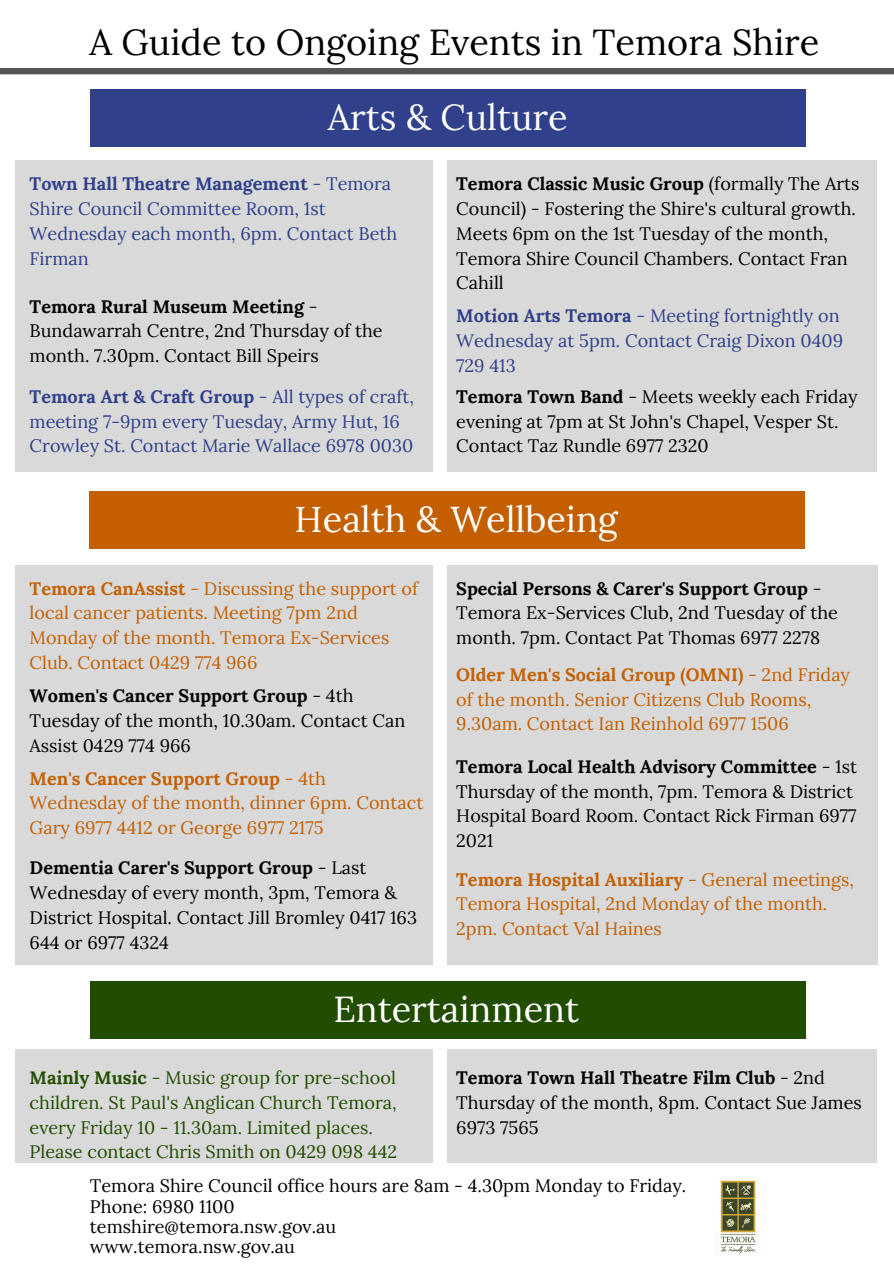
<style>
.page{position:relative;width:894px;height:1264px;background:#fff}
.page>*{position:absolute;margin:0;border:0;box-sizing:border-box;transform-origin:0 0}
.t1{font:36px "Lora";color:#fff}
.t2{font:36px "Lora";color:#000}
.t3{font:18px/24.8px "Lora";color:#000}
.t4{font:18px/24.8px "Lora";color:#c45f01}
.t5{font:18px/24.8px "Lora";color:#30408b}
.t6{font:18px/24.8px "Lora";color:#224d00}
.s1{font-weight:700}
</style>
<div class="page">
<svg style="left:0;top:68px;width:893px;height:24px"></svg>
<div style="left:90px;top:89px;width:715px;height:57px;background:#30408b"></div>
<div style="left:15px;top:160px;width:417px;height:311px;background:#d9d9d9"></div>
<div style="left:447px;top:160px;width:429px;height:311px;background:#d9d9d9"></div>
<div style="left:89px;top:491px;width:715px;height:57px;background:#c45f01"></div>
<div style="left:15px;top:565px;width:418px;height:399px;background:#d9d9d9"></div>
<div style="left:447px;top:565px;width:430px;height:399px;background:#d9d9d9"></div>
<div style="left:90px;top:981px;width:715px;height:57px;background:#224d00"></div>
<div style="left:15px;top:1049px;width:417px;height:113px;background:#d9d9d9"></div>
<div style="left:447px;top:1049px;width:429px;height:113px;background:#d9d9d9"></div>
<img style="left:720px;top:1180px;width:36px;height:74px">
<h1 class="t2" style="left:89px;top:19px;width:731px">A Guide to Ongoing Events in Temora Shire</h1>
<h1 class="t1" style="left:327px;top:94px;width:241px">Arts &amp; Culture</h1>
<p class="t5" style="left:30px;top:171px;width:369px"><span class="s1">Town Hall Theatre Management</span> - Temora<br>Shire Council Committee Room, 1st<br>Wednesday each month, 6pm. Contact Beth<br>Firman</p>
<p class="t3" style="left:30px;top:294px;width:354px"><span class="s1">Temora Rural Museum Meeting</span> -<br>Bundawarrah Centre, 2nd Thursday of the month. 7.30pm. Contact Bill Speirs</p>
<p class="t5" style="left:30px;top:384px;width:386px"><span class="s1">Temora Art &amp; Craft Group</span> - All types of craft, meeting 7-9pm every Tuesday, Army Hut, 16<br>Crowley St. Contact Marie Wallace 6978 0030</p>
<p class="t3" style="left:456px;top:171px;width:404px"><span class="s1">Temora Classic Music Group</span> (formally The Arts Council) - Fostering the Shire's cultural growth.<br>Meets 6pm on the 1st Tuesday of the month, Temora Shire Council Chambers. Contact Fran Cahill</p>
<p class="t5" style="left:456px;top:303px;width:388px"><span class="s1">Motion Arts Temora</span> - Meeting fortnightly on<br>Wednesday at 5pm. Contact Craig Dixon 0409<br>729 413</p>
<p class="t3" style="left:456px;top:384px;width:402px"><span class="s1">Temora Town Band</span> - Meets weekly each Friday evening at 7pm at St John's Chapel, Vesper St.<br>Contact Taz Rundle 6977 2320</p>
<h1 class="t1" style="left:294px;top:496px;width:324px">Health &amp; Wellbeing</h1>
<p class="t4" style="left:30px;top:575px;width:390px"><span class="s1">Temora CanAssist</span> - Discussing the support of local cancer patients. Meeting 7pm 2nd Monday of the month. Temora Ex-Services Club. Contact 0429 774 966</p>
<p class="t3" style="left:30px;top:683px;width:377px"><span class="s1">Women's Cancer Support Group</span> - 4th<br>Tuesday of the month, 10.30am. Contact Can<br>Assist 0429 774 966</p>
<p class="t4" style="left:30px;top:765px;width:395px"><span class="s1">Men's Cancer Support Group</span> - 4th<br>Wednesday of the month, dinner 6pm. Contact<br>Gary 6977 4412 or George 6977 2175</p>
<p class="t3" style="left:30px;top:855px;width:389px"><span class="s1">Dementia Carer's Support Group</span> - Last Wednesday of every month, 3pm, Temora &amp; District Hospital. Contact Jill Bromley 0417 163<br>644 or 6977 4324</p>
<p class="t3" style="left:456px;top:575px;width:383px"><span class="s1">Special Persons &amp; Carer's Support Group</span> -<br>Temora Ex-Services Club, 2nd Tuesday of the month. 7pm. Contact Pat Thomas 6977 2278</p>
<p class="t4" style="left:456px;top:662px;width:395px"><span class="s1">Older Men's Social Group (OMNI)</span> - 2nd Friday of the month. Senior Citizens Club Rooms,<br>9.30am. Contact Ian Reinhold 6977 1506</p>
<p class="t3" style="left:456px;top:753px;width:402px"><span class="s1">Temora Local Health Advisory Committee</span> - 1st Thursday of the month, 7pm. Temora &amp; District Hospital Board Room. Contact Rick Firman 6977<br>2021</p>
<p class="t4" style="left:456px;top:866px;width:399px"><span class="s1">Temora Hospital Auxiliary</span> - General meetings,<br>Temora Hospital, 2nd Monday of the month.<br>2pm. Contact Val Haines</p>
<h1 class="t1" style="left:333px;top:985px;width:247px">Entertainment</h1>
<p class="t6" style="left:30px;top:1065px;width:369px"><span class="s1">Mainly Music</span> - Music group for pre-school children. St Paul's Anglican Church Temora, every Friday 10 - 11.30am. Limited places.<br>Please contact Chris Smith on 0429 098 442</p>
<p class="t3" style="left:456px;top:1065px;width:407px"><span class="s1">Temora Town Hall Theatre Film Club</span> - 2nd<br>Thursday of the month, 8pm. Contact Sue James<br>6973 7565</p>
<p class="t3" style="left:90px;top:1175px;width:597px;line-height:20.2px">Temora Shire Council office hours are 8am - 4.30pm Monday to Friday.<br>Phone: 6980 1100<br>temshire@temora.nsw.gov.au<br>www.temora.nsw.gov.au</p>
</div>
